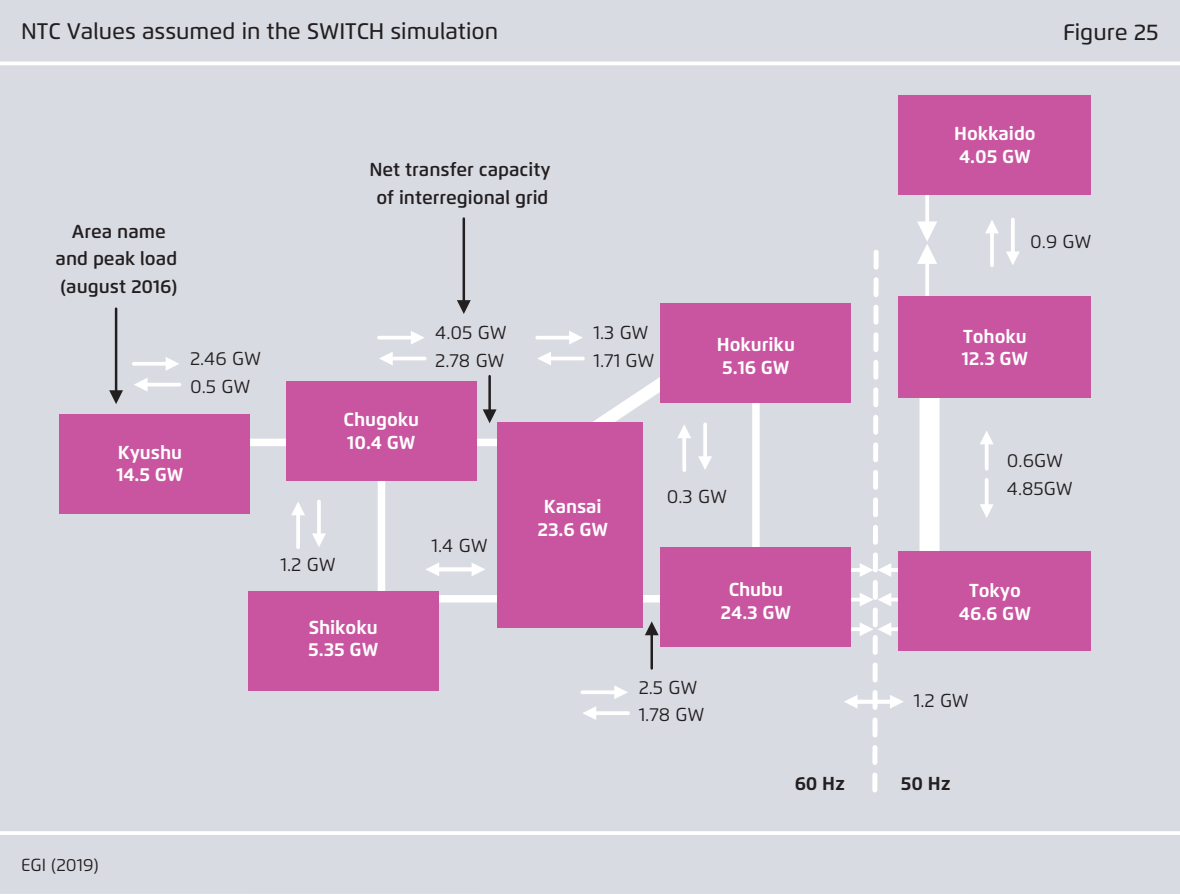
<style>
.page{position:relative;width:1180px;height:894px;background:#fff}
.page>*{position:absolute;margin:0;border:0;box-sizing:border-box;transform-origin:0 0}
.t1{font:500 22.5px "Flexo";color:#231f20}
.t2{font:700 18.75px/22.5px "Flexo";letter-spacing:-.005em;color:#fff}
.t3{font:18.75px/27.5px "Flexo";color:#231f20}
.t4{font:600 18.75px/27.5px "Flexo";color:#231f20;text-align:center}
.t5{font:700 18.75px "Flexo";letter-spacing:-.005em;color:#231f20}
.t6{font:17.5px "Flexo";color:#231f20}
</style>
<div class="page">
<div style="left:0;top:0;width:1180px;height:841px;background:#d9dbe3"></div>
<svg style="left:0;top:61px;width:1180px;height:4px;background:#fafafb"></svg>
<div style="left:0;top:834px;width:1180px;height:59px;background:#d9dbe3"></div>
<hr style="left:0;top:831px;width:1180px;height:3px;background:#fff">
<hr style="left:115px;top:308px;width:2px;height:86px;background:#231f20">
<svg style="left:109px;top:390px;width:14px;height:14px"></svg>
<hr style="left:463px;top:218px;width:2px;height:86px;background:#231f20">
<svg style="left:457px;top:300px;width:14px;height:14px"></svg>
<hr style="left:488px;top:376px;width:3px;height:37px;background:#231f20">
<svg style="left:483px;top:409px;width:14px;height:14px"></svg>
<hr style="left:650px;top:631px;width:3px;height:37px;background:#231f20">
<svg style="left:645px;top:621px;width:14px;height:14px"></svg>
<hr style="left:134px;top:362px;width:36px;height:3px;background:#fff">
<svg style="left:166px;top:357px;width:13px;height:13px"></svg>
<hr style="left:143px;top:383px;width:37px;height:3px;background:#fff">
<svg style="left:134px;top:378px;width:14px;height:13px"></svg>
<hr style="left:379px;top:336px;width:36px;height:3px;background:#fff">
<svg style="left:411px;top:331px;width:13px;height:13px"></svg>
<svg style="left:393px;top:356px;width:32px;height:4px"></svg>
<svg style="left:379px;top:352px;width:14px;height:13px"></svg>
<hr style="left:296px;top:511px;width:4px;height:36px;background:#fff">
<svg style="left:291px;top:502px;width:14px;height:13px"></svg>
<hr style="left:317px;top:501px;width:4px;height:36px;background:#fff">
<svg style="left:312px;top:533px;width:14px;height:14px"></svg>
<hr style="left:990px;top:229px;width:4px;height:36px;background:#fff">
<svg style="left:985px;top:220px;width:14px;height:13px"></svg>
<hr style="left:1011px;top:219px;width:4px;height:37px;background:#fff">
<svg style="left:1006px;top:251px;width:14px;height:14px"></svg>
<hr style="left:925px;top:175px;width:4px;height:53px;background:#fff">
<hr style="left:925px;top:258px;width:4px;height:52px;background:#fff">
<svg style="left:917px;top:221px;width:20px;height:43px"></svg>
<hr style="left:440px;top:567px;width:36px;height:4px;background:#fff">
<svg style="left:472px;top:563px;width:13px;height:13px"></svg>
<hr style="left:435px;top:567px;width:36px;height:4px;background:#fff">
<svg style="left:426px;top:563px;width:13px;height:13px"></svg>
<hr style="left:985px;top:440px;width:3px;height:29px;background:#fff">
<svg style="left:980px;top:431px;width:13px;height:13px"></svg>
<hr style="left:985px;top:480px;width:3px;height:28px;background:#fff">
<svg style="left:980px;top:504px;width:14px;height:14px"></svg>
<svg style="left:582px;top:690px;width:32px;height:4px"></svg>
<svg style="left:614px;top:685px;width:14px;height:14px"></svg>
<hr style="left:592px;top:711px;width:36px;height:4px;background:#fff">
<svg style="left:583px;top:706px;width:13px;height:14px"></svg>
<div style="left:208px;top:438px;width:308px;height:8px;background:#fff"></div>
<div style="left:382px;top:595px;width:324px;height:7px;background:#fff"></div>
<svg style="left:844px;top:250px;width:60px;height:543px"></svg>
<svg style="left:535px;top:331px;width:192px;height:141px"></svg>
<div style="left:378px;top:464px;width:7px;height:163px;background:#fff"></div>
<div style="left:752px;top:390px;width:8px;height:168px;background:#fff"></div>
<div style="left:919px;top:390px;width:20px;height:168px;background:#fff"></div>
<div style="left:286px;top:381px;width:191px;height:99px;background:#c955a0"></div>
<div style="left:59px;top:414px;width:190px;height:99px;background:#c955a0"></div>
<div style="left:248px;top:591px;width:190px;height:99px;background:#c955a0"></div>
<div style="left:899px;top:95px;width:192px;height:99px;background:#c955a0"></div>
<div style="left:899px;top:296px;width:192px;height:101px;background:#c955a0"></div>
<div style="left:899px;top:552px;width:192px;height:99px;background:#c955a0"></div>
<div style="left:661px;top:548px;width:190px;height:99px;background:#c955a0"></div>
<div style="left:497px;top:422px;width:146px;height:205px;background:#c955a0"></div>
<div style="left:661px;top:303px;width:190px;height:99px;background:#c955a0"></div>
<p class="t1" style="left:21px;top:17px;width:478px">NTC Values assumed in the SWITCH simulation</p>
<p class="t1" style="left:1063px;top:18px;width:97px">Figure 25</p>
<p class="t4" style="left:56px;top:217px;width:123px">Area name and peak load (august 2016)</p>
<p class="t3" style="left:190px;top:345px;width:72px">2.46 GW<br>0.5 GW</p>
<p class="t2" style="left:116px;top:441px;width:69px">Kyushu<br>14.5 GW</p>
<p class="t4" style="left:369px;top:155px;width:183px">Net transfer capacity of interregional grid</p>
<p class="t3" style="left:435px;top:319px;width:73px">4.05 GW<br>2.78 GW</p>
<p class="t2" style="left:344px;top:408px;width:77px">Chugoku<br>10.4 GW</p>
<p class="t3" style="left:281px;top:550px;width:57px">1.2 GW</p>
<p class="t2" style="left:308px;top:616px;width:72px">Shikoku<br>5.35 GW</p>
<p class="t3" style="left:432px;top:531px;width:58px">1.4 GW</p>
<p class="t3" style="left:594px;top:319px;width:63px">1.3 GW<br>1.71 GW</p>
<p class="t2" style="left:717px;top:333px;width:80px">Hokuriku<br>5.16 GW</p>
<p class="t2" style="left:537px;top:495px;width:72px;text-align:center">Kansai<br>23.6 GW</p>
<p class="t3" style="left:667px;top:483px;width:62px">0.3 GW</p>
<p class="t2" style="left:721px;top:578px;width:72px;text-align:center">Chubu<br>24.3 GW</p>
<p class="t3" style="left:639px;top:673px;width:67px">2.5 GW<br>1.78 GW</p>
<p class="t2" style="left:954px;top:122px;width:83px">Hokkaido<br>4.05 GW</p>
<p class="t3" style="left:1030px;top:227px;width:63px">0.9 GW</p>
<p class="t2" style="left:962px;top:324px;width:68px">Tohoku<br>12.3 GW</p>
<p class="t3" style="left:1007px;top:446px;width:67px">0.6GW<br>4.85GW</p>
<p class="t2" style="left:959px;top:579px;width:74px;text-align:center">Tokyo<br>46.6 GW</p>
<p class="t3" style="left:914px;top:687px;width:57px">1.2 GW</p>
<p class="t5" style="left:795px;top:771px;width:52px">60 Hz</p>
<p class="t5" style="left:901px;top:771px;width:51px">50 Hz</p>
<p class="t6" style="left:21px;top:854px;width:79px">EGI (2019)</p>
</div>
